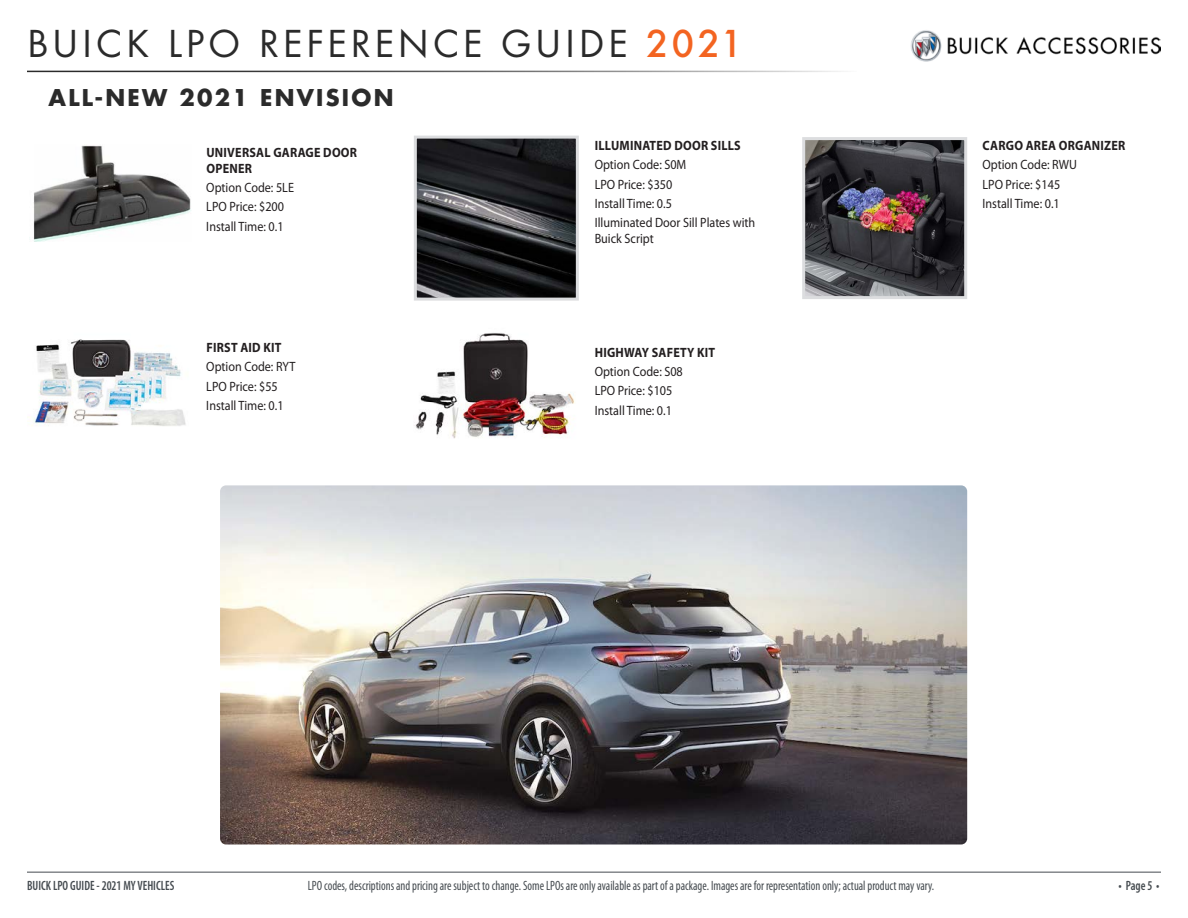
<style>
.page{position:relative;width:1188px;height:918px;background:#fff}
.page>*{position:absolute;margin:0;border:0;box-sizing:border-box;transform-origin:0 0}
.t1{font:36px "Buick Futura ND";letter-spacing:.1em;color:#2b2b2b}
.t2{font:700 22.5px "Futura LT Pro";letter-spacing:.1em;color:#2b2b2b}
.t3{font:13.5px/19.2px "Myriad Pro";color:#231f20;scale:.9 1}
.t4{font:condensed 13.5px "Myriad Pro";color:#454b50;scale:.9 1}
.t5{font:700 13.5px/16.2px "Myriad Pro";letter-spacing:.02em;color:#231f20;scale:.9 1}
.t6{font:600 condensed 13.5px "Myriad Pro";color:#454b50;scale:.9 1}
.s1{font-weight:500;color:#f36421}
</style>
<div class="page">
<img style="left:911px;top:30px;width:250px;height:32px">
<hr style="left:27px;top:71px;width:830px;height:1px;background:#2b2b2b">
<hr style="left:27px;top:872px;width:1134px;height:1px;background:#454b50">
<img style="left:806px;top:141px;width:157px;height:154px">
<div style="left:802px;top:137px;width:165px;height:162px;border:3px solid #dcdddf"></div>
<img style="left:418px;top:140px;width:157px;height:157px">
<div style="left:414px;top:136px;width:165px;height:165px;border:3px solid #dcdddf"></div>
<img style="left:29px;top:145px;width:162px;height:97px">
<img style="left:32px;top:339px;width:154px;height:87px">
<img style="left:414px;top:333px;width:161px;height:106px">
<img style="left:220px;top:485px;width:747px;height:359px">
<h1 class="t1" style="left:27px;top:20px;width:717px">BUICK LPO REFERENCE GUIDE <span class="s1">2021</span></h1>
<h2 class="t2" style="left:49px;top:80px;width:346px">ALL-NEW 2021 ENVISION</h2>
<p class="t5" style="left:206px;top:144px;width:169px">UNIVERSAL GARAGE DOOR<br>OPENER</p>
<p class="t3" style="left:206px;top:178px;width:99px">Option Code: 5LE<br>LPO Price: $200<br>Install Time: 0.1</p>
<p class="t5" style="left:206px;top:339px;width:85px">FIRST AID KIT</p>
<p class="t3" style="left:206px;top:357px;width:101px">Option Code: RYT<br>LPO Price: $55<br>Install Time: 0.1</p>
<p class="t5" style="left:595px;top:137px;width:164px">ILLUMINATED DOOR SILLS</p>
<p class="t3" style="left:595px;top:155px;width:180px">Option Code: S0M<br>LPO Price: $350<br>Install Time: 0.5<br>Illuminated Door Sill Plates with</p>
<p class="t3" style="left:595px;top:229px;width:67px">Buick Script</p>
<p class="t5" style="left:595px;top:344px;width:135px">HIGHWAY SAFETY KIT</p>
<p class="t3" style="left:595px;top:362px;width:100px">Option Code: S08<br>LPO Price: $105<br>Install Time: 0.1</p>
<p class="t5" style="left:983px;top:137px;width:160px">CARGO AREA ORGANIZER</p>
<p class="t3" style="left:982px;top:155px;width:107px">Option Code: RWU<br>LPO Price: $145<br>Install Time: 0.1</p>
<p class="t6" style="left:27px;top:878px;width:165px">BUICK LPO GUIDE - 2021 MY VEHICLES</p>
<p class="t4" style="left:308px;top:878px;width:698px">LPO codes, descriptions and pricing are subject to change. Some LPOs are only available as part of a package. Images are for representation only; actual product may vary.</p>
<p class="t6" style="left:1119px;top:878px;width:47px">• Page 5 •</p>
</div>
